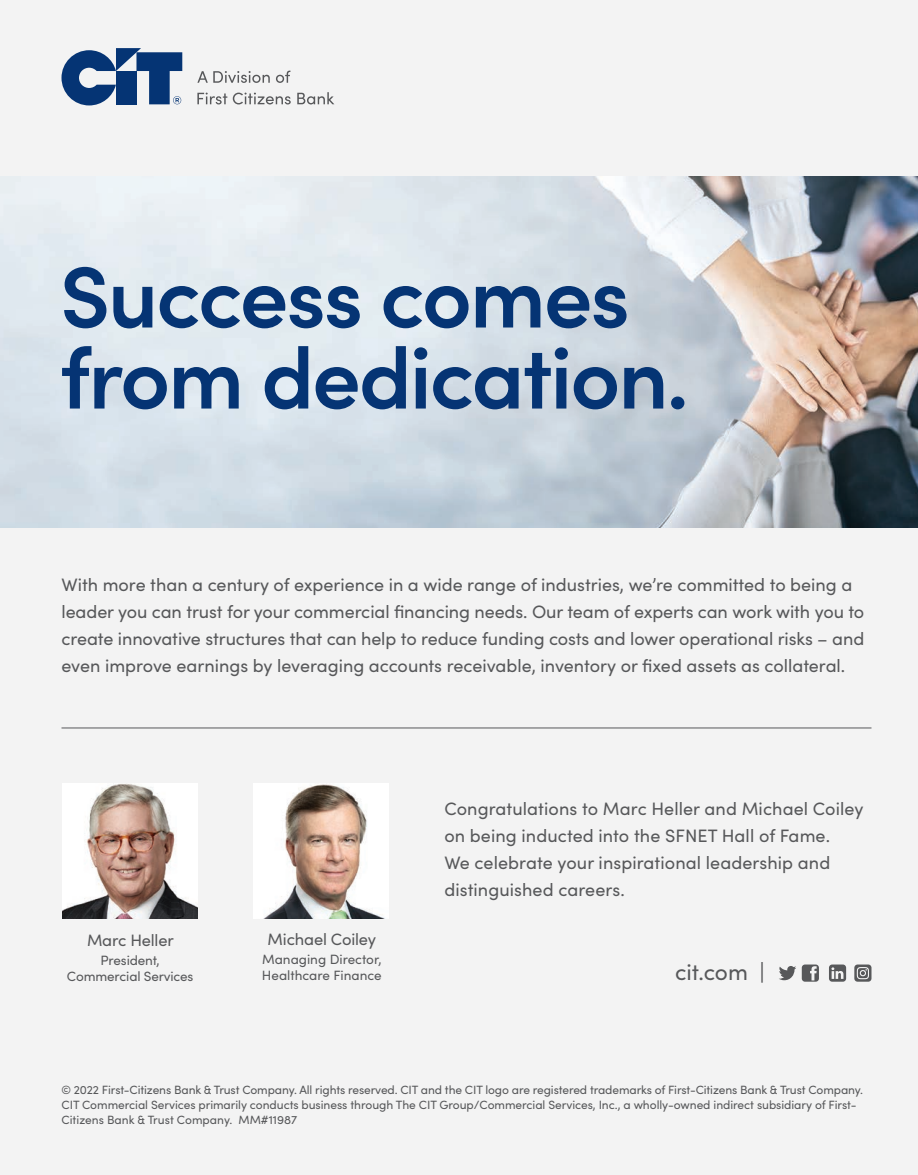
<style>
.page{position:relative;width:918px;height:1175px;background:#fff}
.page>*{position:absolute;margin:0;border:0;box-sizing:border-box;transform-origin:0 0}
.t1{font:600 87px/81px "Sofia Pro";letter-spacing:-.025em;color:#053474}
.t2{font:22.65px "Sofia Pro";color:#57585a}
.t3{font:18px/27px "Sofia Pro";color:#57585a}
.t4{font:16.5px "Sofia Pro";letter-spacing:-.01em;color:#57585a}
.t5{font:13.5px/16.2px "Sofia Pro";letter-spacing:-.01em;color:#57585a;text-align:center}
.t6{font:12px/15px "Sofia Pro";letter-spacing:-.01em;color:#57585a}
</style>
<div class="page">
<div style="left:0;top:0;width:918px;height:1174px;background:#f3f3f3"></div>
<img style="left:63px;top:783px;width:135px;height:135px">
<img style="left:254px;top:783px;width:135px;height:135px">
<svg style="left:779px;top:966px;width:17px;height:14px"></svg>
<svg style="left:802px;top:964px;width:17px;height:17px"></svg>
<svg style="left:829px;top:964px;width:17px;height:17px"></svg>
<svg style="left:854px;top:964px;width:18px;height:17px"></svg>
<svg style="left:61px;top:48px;width:121px;height:57px"></svg>
<svg style="left:197px;top:71px;width:73px;height:12px"></svg>
<svg style="left:276px;top:71px;width:14px;height:12px"></svg>
<svg style="left:197px;top:93px;width:30px;height:11px"></svg>
<svg style="left:233px;top:93px;width:58px;height:11px"></svg>
<svg style="left:297px;top:92px;width:37px;height:12px"></svg>
<hr style="left:62px;top:727px;width:810px;height:1px;background:#57585a">
<img style="left:0;top:177px;width:918px;height:350px">
<h1 class="t1" style="left:60px;top:250px;width:630px">Success comes from dedication.</h1>
<p class="t3" style="left:62px;top:570px;width:804px">With more than a century of experience in a wide range of industries, we’re committed to being a leader you can trust for your commercial financing needs. Our team of experts can work with you to create innovative structures that can help to reduce funding costs and lower operational risks – and even improve earnings by leveraging accounts receivable, inventory or fixed assets as collateral.</p>
<p class="t4" style="left:87px;top:928px;width:88px">Marc Heller</p>
<p class="t5" style="left:67px;top:951px;width:128px">President,<br>Commercial Services</p>
<p class="t3" style="left:444px;top:794px;width:421px">Congratulations to Marc Heller and Michael Coiley on being inducted into the SFNET Hall of Fame.<br>We celebrate your inspirational leadership and distinguished careers.</p>
<p class="t4" style="left:268px;top:927px;width:110px">Michael Coiley</p>
<p class="t5" style="left:262px;top:950px;width:121px;text-align:left">Managing Director,<br>Healthcare Finance</p>
<p class="t2" style="left:675px;top:956px;width:91px">cit.com |</p>
<p class="t6" style="left:62px;top:1082px;width:803px">© 2022 First-Citizens Bank &amp; Trust Company. All rights reserved. CIT and the CIT logo are registered trademarks of First-Citizens Bank &amp; Trust Company.<br>CIT Commercial Services primarily conducts business through The CIT Group/Commercial Services, Inc., a wholly-owned indirect subsidiary of First-<br>Citizens Bank &amp; Trust Company. MM#11987</p>
</div>
